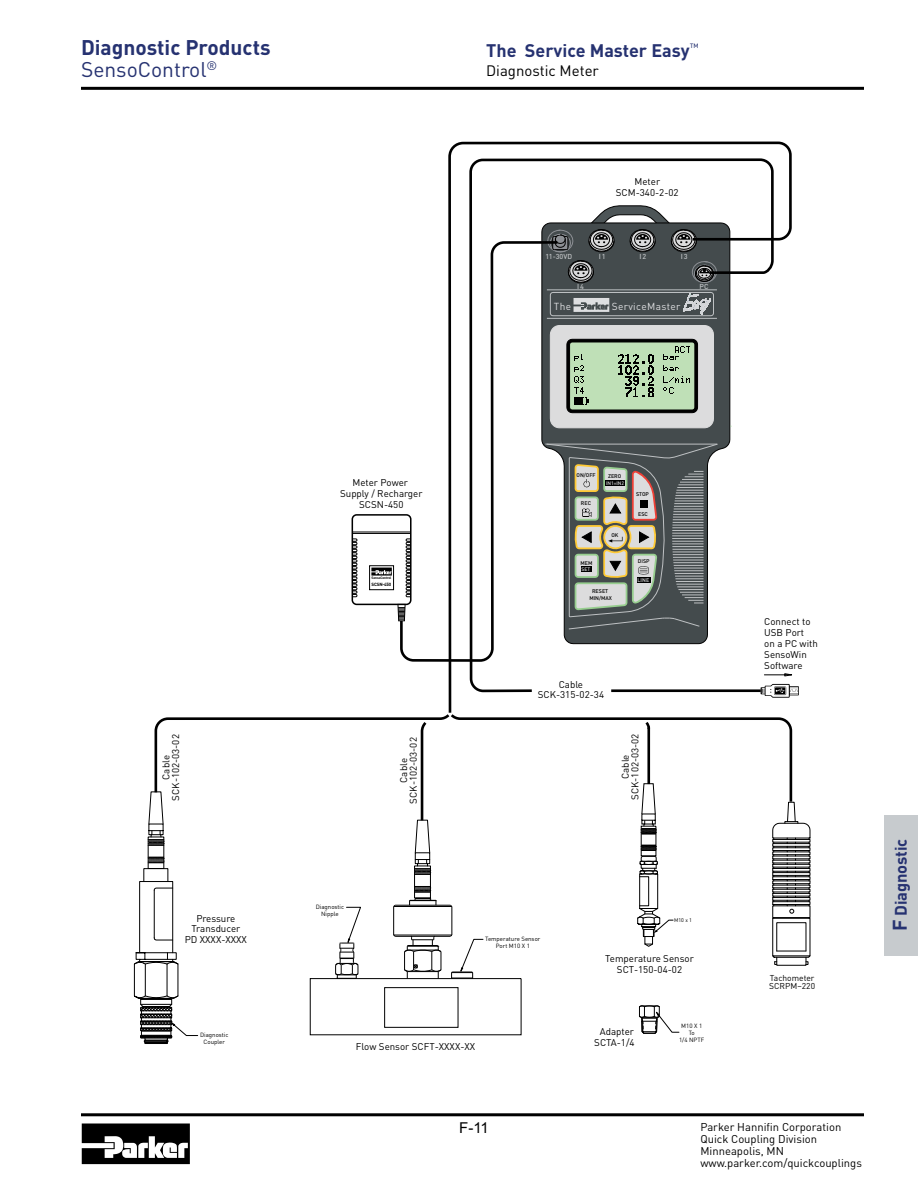
<style>
.page{position:relative;width:918px;height:1188px;background:#fff}
.page>*{position:absolute;margin:0;border:0;box-sizing:border-box;transform-origin:0 0}
.t1{font:700 21px/22.5px "DINOT";color:#263271}
.t2{font:700 18px "DINOT";color:#263271}
.t3{font:700 16.5px "DINOT";letter-spacing:-.01em;color:#263271}
.t4{font:15px "DINOT";color:#000}
.t5{font:15px "Arial";color:#000}
.t6{font:11.25px/12px "DINOT";color:#000}
.t7{font:10.05px "DINOT";letter-spacing:.035em;color:#dedfe1}
.t8{font:9.75px/10.9px "DINOT";color:#000;text-align:center}
.t9{font:8.4px/8.4px "DINOT";color:#000}
.t10{font:500 7.2px "DINOT";color:#bec1c3}
.t11{font:6.15px/6.8px "DINOT";color:#000;text-align:center}
.t12{font:500 5.4px/6.1px "DINOT";color:#000;text-align:center}
.t13{font:500 5.4px "DINOT";color:#dcdcdd}
.t14{font:5.25px "DINOT";color:#000}
.t15{font:500 5.1px "DINOT";color:#dcdcdd}
.t16{font:700 4.5px "DINOT";letter-spacing:-.035em;color:#000}
.t17{font:700 3.45px "DINOT";letter-spacing:-.035em;color:#000}
.s1{font-weight:400}
.s2{font-size:19.5px}
</style>
<div class="page">
<hr style="left:81px;top:1113px;width:783px;height:3px;background:#000">
<hr style="left:81px;top:87px;width:783px;height:3px;background:#000">
<svg style="left:82px;top:1124px;width:108px;height:40px"></svg>
<div style="left:884px;top:815px;width:34px;height:140px;background:#c7cbce"></div>
<svg style="left:355px;top:538px;width:40px;height:59px"></svg>
<div style="left:352px;top:514px;width:60px;height:91px;border:2px solid #000;border-radius:4px"></div>
<hr style="left:352px;top:533px;width:59px;height:1px;background:#000">
<hr style="left:352px;top:532px;width:59px;height:1px;background:#000">
<svg style="left:397px;top:604px;width:2px;height:17px"></svg>
<svg style="left:399px;top:514px;width:48px;height:148px"></svg>
<svg style="left:793px;top:686px;width:6px;height:10px"></svg>
<svg style="left:447px;top:141px;width:346px;height:571px"></svg>
<svg style="left:468px;top:86px;width:307px;height:1031px"></svg>
<svg style="left:133px;top:712px;width:678px;height:332px"></svg>
<h1 class="t1" style="left:81px;top:38px;width:191px">Diagnostic Products<br><span class="s1">SensoControl</span><sup>®</sup></h1>
<h2 class="t2" style="left:486px;top:44px;width:214px">The Service Master Easy<sup>™</sup></h2>
<h3 class="t4" style="left:486px;top:66px;width:114px">Diagnostic Meter</h3>
<p class="t8" style="left:616px;top:177px;width:64px">Meter<br>SCM-340-2-02</p>
<p class="t10" style="left:546px;top:254px;width:28px">11-30VD</p>
<p class="t10" style="left:599px;top:254px;width:8px">I 1</p>
<p class="t10" style="left:639px;top:254px;width:8px">I 2</p>
<p class="t10" style="left:681px;top:254px;width:8px">I 3</p>
<p class="t10" style="left:577px;top:284px;width:8px">I 4</p>
<p class="t10" style="left:699px;top:284px;width:11px">PC</p>
<p class="t7" style="left:554px;top:302px;width:19px">The</p>
<p class="t7" style="left:612px;top:302px;width:70px">ServiceMaster</p>
<p class="t8" style="left:162px;top:801px;width:68px;line-height:9.8px;rotate:-90deg">Cable<br>SCK-102-03-02</p>
<p class="t8" style="left:185px;top:914px;width:64px">Pressure<br>Transducer<br>PD XXXX-XXXX</p>
<p class="t8" style="left:340px;top:479px;width:84px">Meter Power<br>Supply / Recharger<br>SCSN-450</p>
<p class="t12" style="left:577px;top:472px;width:21px">ON/OFF</p>
<p class="t12" style="left:581px;top:501px;width:12px">REC</p>
<p class="t12" style="left:608px;top:474px;width:15px">ZERO</p>
<p class="t15" style="left:606px;top:481px;width:20px">IN1=IN2</p>
<p class="t12" style="left:636px;top:491px;width:14px">STOP</p>
<p class="t12" style="left:638px;top:511px;width:11px">ESC</p>
<p class="t12" style="left:611px;top:532px;width:8px">OK</p>
<p class="t12" style="left:581px;top:560px;width:13px">MEM</p>
<p class="t12" style="left:638px;top:558px;width:13px">DISP</p>
<p class="t15" style="left:582px;top:567px;width:10px">SET</p>
<p class="t17" style="left:372px;top:576px;width:21px">SensoControl</p>
<p class="t16" style="left:372px;top:583px;width:21px">SCSN-450</p>
<p class="t13" style="left:637px;top:578px;width:13px">LINE</p>
<p class="t12" style="left:589px;top:589px;width:24px">RESET<br>MIN/MAX</p>
<p class="t8" style="left:538px;top:681px;width:68px;line-height:9.8px">Cable<br>SCK-315-02-34</p>
<p class="t8" style="left:400px;top:804px;width:68px;line-height:9.8px;rotate:-90deg">Cable<br>SCK-102-03-02</p>
<p class="t8" style="left:622px;top:800px;width:68px;line-height:9.8px;rotate:-90deg">Cable<br>SCK-102-03-02</p>
<p class="t11" style="left:316px;top:905px;width:30px">Diagnostic<br>Nipple</p>
<p class="t14" style="left:674px;top:918px;width:19px">M10 x 1</p>
<p class="t11" style="left:485px;top:936px;width:57px">Temperature Sensor<br>Port M10 X 1</p>
<p class="t8" style="left:605px;top:954px;width:90px">Temperature Sensor<br>SCT-150-04-02</p>
<p class="t11" style="left:200px;top:1032px;width:30px">Diagnostic<br>Coupler</p>
<p class="t11" style="left:679px;top:1024px;width:27px">M10 X 1<br>To<br>1/4 NPTF</p>
<p class="t8" style="left:594px;top:1028px;width:42px">Adapter<br>SCTA-1/4</p>
<p class="t8" style="left:356px;top:1042px;width:121px">Flow Sensor SCFT-XXXX-XX</p>
<p class="t8" style="left:764px;top:618px;width:55px;text-align:left">Connect to<br>USB Port<br>on a PC with<br>SensoWin<br>Software</p>
<p class="t9" style="left:769px;top:974px;width:47px">Tachometer<br>SCRPM–220</p>
<h3 class="t5" style="left:459px;top:1119px;width:31px">F-11</h3>
<p class="t6" style="left:700px;top:1122px;width:163px">Parker Hannifin Corporation<br>Quick Coupling Division<br>Minneapolis, MN www.parker.com/quickcouplings</p>
<h3 class="t3" style="left:895px;top:931px;width:94px;rotate:-90deg"><span class="s2">F</span> Diagnostic</h3>
</div>
